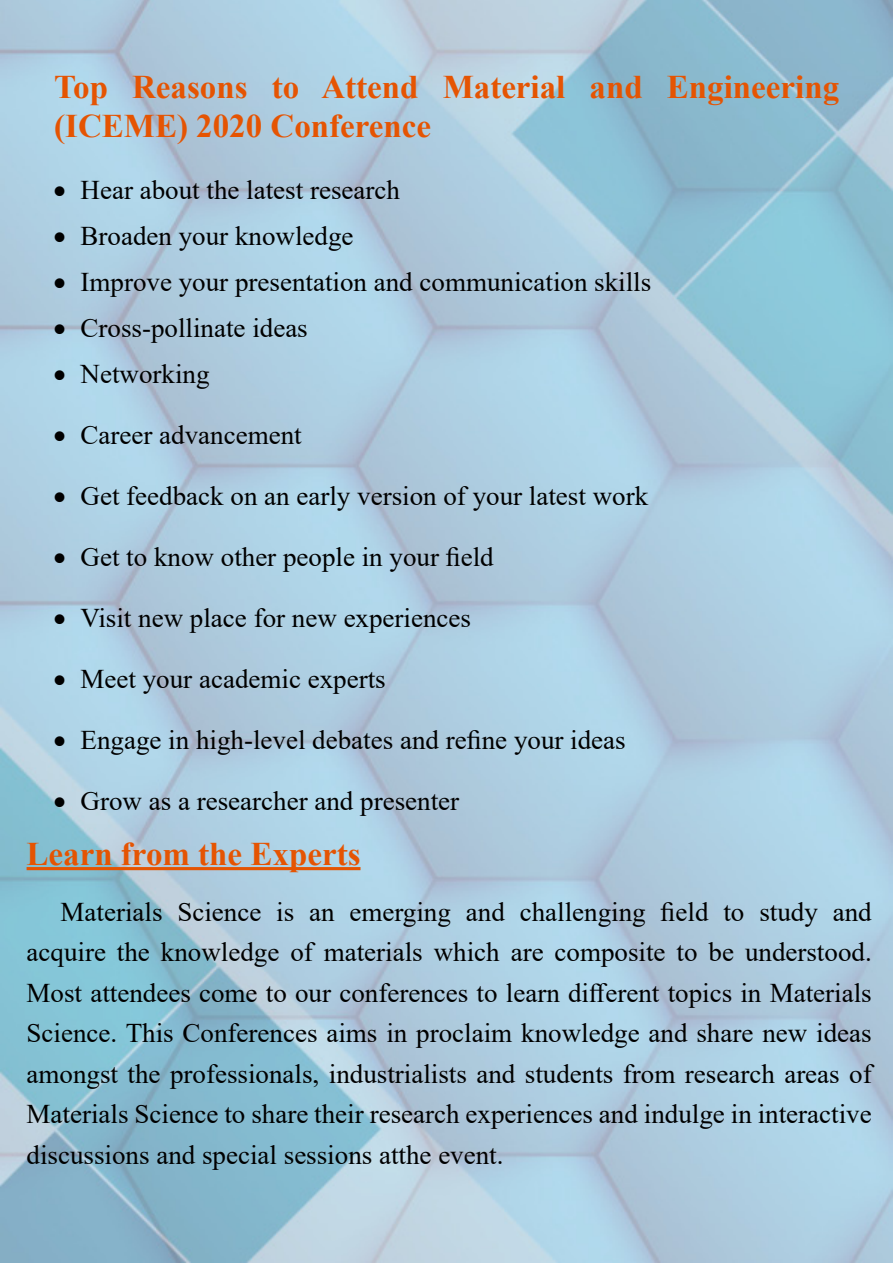
<style>
.page{position:relative;width:893px;height:1263px;background:#fff}
.page>*{position:absolute;margin:0;border:0;box-sizing:border-box;transform-origin:0 0}
.t1{font:700 33px/39.6px "Times New Roman";color:#e55402}
.List_Paragraph{font:27px/40.5px "Times New Roman";color:#000;text-align:justify}
.Heading_2{font:27px "Times New Roman";color:#000}
</style>
<div class="page">
<img style="left:0;top:0;width:893px;height:1263px">
<hr style="left:27px;top:867px;width:333px;height:3px;background:#e55402">
<p class="t1" style="left:54px;top:66px;width:786px">Top Reasons to Attend Material and Engineering (ICEME) 2020 Conference</p>
<p class="List_Paragraph" style="left:54px;top:169px;width:348px">• Hear about the latest research</p>
<p class="List_Paragraph" style="left:54px;top:215px;width:301px">• Broaden your knowledge</p>
<p class="List_Paragraph" style="left:54px;top:261px;width:599px">• Improve your presentation and communication skills</p>
<p class="List_Paragraph" style="left:54px;top:307px;width:256px">• Cross-pollinate ideas</p>
<p class="List_Paragraph" style="left:54px;top:353px;width:157px">• Networking</p>
<p class="Heading_2" style="left:54px;top:416px;width:250px">• Career advancement</p>
<p class="Heading_2" style="left:54px;top:477px;width:596px">• Get feedback on an early version of your latest work</p>
<p class="Heading_2" style="left:54px;top:538px;width:442px">• Get to know other people in your field</p>
<p class="Heading_2" style="left:54px;top:599px;width:419px">• Visit new place for new experiences</p>
<p class="Heading_2" style="left:54px;top:660px;width:334px">• Meet your academic experts</p>
<p class="Heading_2" style="left:54px;top:721px;width:574px">• Engage in high-level debates and refine your ideas</p>
<p class="Heading_2" style="left:54px;top:782px;width:407px">• Grow as a researcher and presenter</p>
<p class="t1" style="left:27px;top:833px;width:335px">Learn from the Experts</p>
<p class="List_Paragraph" style="left:27px;top:890px;width:847px;text-indent:34px">Materials Science is an emerging and challenging field to study and acquire the knowledge of materials which are composite to be understood.<br>Most attendees come to our conferences to learn different topics in Materials Science. This Conferences aims in proclaim knowledge and share new ideas amongst the professionals, industrialists and students from research areas of Materials Science to share their research experiences and indulge in interactive discussions and special sessions atthe event.</p>
</div>
